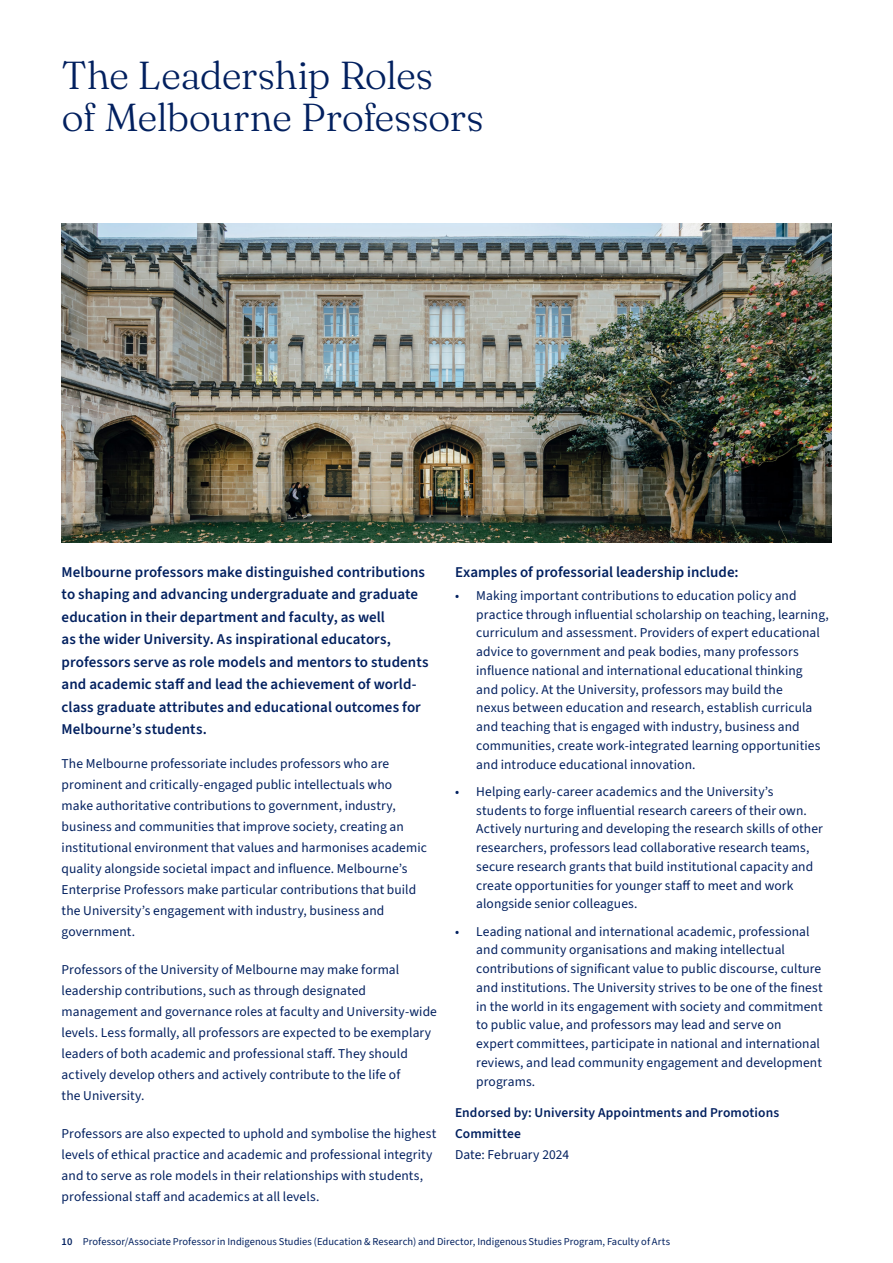
<style>
.page{position:relative;width:893px;height:1263px;background:#fff}
.page>*{position:absolute;margin:0;border:0;box-sizing:border-box;transform-origin:0 0}
.ADV_Recruitment_-_H1{font:300 39px/42px "Fraunces 9 pt";letter-spacing:-.02em;color:#02205f}
.ADV_Recruitment_-_Intro{font:600 15px/22.5px "Source Sans 3";letter-spacing:.005em;color:#02205f}
.ADV_Recruitment_-_Heading_3{font:600 15px "Source Sans 3";color:#02205f}
.ADV_Recruitment_-_Body_Copy{font:13.5px/18.8px "Source Sans 3";letter-spacing:.005em;color:#02205f}
.ADV_Recruitment_-_Body_Copy-2{font:600 13.5px/21px "Source Sans 3";letter-spacing:.01em;color:#02205f}
.t1{font:10.5px "Source Sans 3";letter-spacing:.005em;color:#02205f}
.s1{font-weight:400}
.s2{font-weight:600}
</style>
<div class="page">
<img style="left:62px;top:223px;width:769px;height:319px">
<p class="ADV_Recruitment_-_H1" style="left:62px;top:52px;width:424px">The Leadership Roles<br>of Melbourne Professors</p>
<p class="ADV_Recruitment_-_Intro" style="left:62px;top:561px;width:368px">Melbourne professors make distinguished contributions to shaping and advancing undergraduate and graduate education in their department and faculty, as well<br>as the wider University. As inspirational educators, professors serve as role models and mentors to students and academic staff and lead the achievement of world&shy;class graduate attributes and educational outcomes for Melbourne’s students.</p>
<p class="ADV_Recruitment_-_Body_Copy" style="left:62px;top:753px;width:367px;line-height:21px">The Melbourne professoriate includes professors who are prominent and critically-engaged public intellectuals who make authoritative contributions to government, industry, business and communities that improve society, creating an institutional environment that values and harmonises academic quality alongside societal impact and influence. Melbourne’s Enterprise Professors make particular contributions that build the University’s engagement with industry, business and government.</p>
<p class="ADV_Recruitment_-_Body_Copy" style="left:62px;top:959px;width:377px;line-height:21px">Professors of the University of Melbourne may make formal leadership contributions, such as through designated management and governance roles at faculty and University-wide levels. Less formally, all professors are expected to be exemplary leaders of both academic and professional staff. They should actively develop others and actively contribute to the life of<br>the University.</p>
<p class="ADV_Recruitment_-_Body_Copy" style="left:62px;top:1123px;width:376px;line-height:21px">Professors are also expected to uphold and symbolise the highest levels of ethical practice and academic and professional integrity and to serve as role models in their relationships with students, professional staff and academics at all levels.</p>
<p class="ADV_Recruitment_-_Heading_3" style="left:455px;top:562px;width:285px">Examples of professorial leadership include:</p>
<p class="ADV_Recruitment_-_Body_Copy" style="left:476px;top:586px;width:354px;text-indent:-21px">• Making important contributions to education policy and practice through influential scholarship on teaching, learning, curriculum and assessment. Providers of expert educational advice to government and peak bodies, many professors influence national and international educational thinking<br>and policy. At the University, professors may build the<br>nexus between education and research, establish curricula and teaching that is engaged with industry, business and communities, create work-integrated learning opportunities and introduce educational innovation.</p>
<p class="ADV_Recruitment_-_Body_Copy" style="left:476px;top:782px;width:348px;text-indent:-21px">• Helping early-career academics and the University’s students to forge influential research careers of their own.<br>Actively nurturing and developing the research skills of other researchers, professors lead collaborative research teams, secure research grants that build institutional capacity and create opportunities for younger staff to meet and work alongside senior colleagues.</p>
<p class="ADV_Recruitment_-_Body_Copy" style="left:476px;top:922px;width:348px;text-indent:-21px">• Leading national and international academic, professional and community organisations and making intellectual contributions of significant value to public discourse, culture and institutions. The University strives to be one of the finest in the world in its engagement with society and commitment to public value, and professors may lead and serve on<br>expert committees, participate in national and international reviews, and lead community engagement and development programs.</p>
<p class="ADV_Recruitment_-_Body_Copy-2" style="left:455px;top:1103px;width:326px">Endorsed by: University Appointments and Promotions<br>Committee<br><span class="s1">Date: February 2024</span></p>
<p class="t1" style="left:62px;top:1235px;width:610px"><span class="s2">10</span> Professor/Associate Professor in Indigenous Studies (Education &amp; Research) and Director, Indigenous Studies Program, Faculty of Arts</p>
</div>
